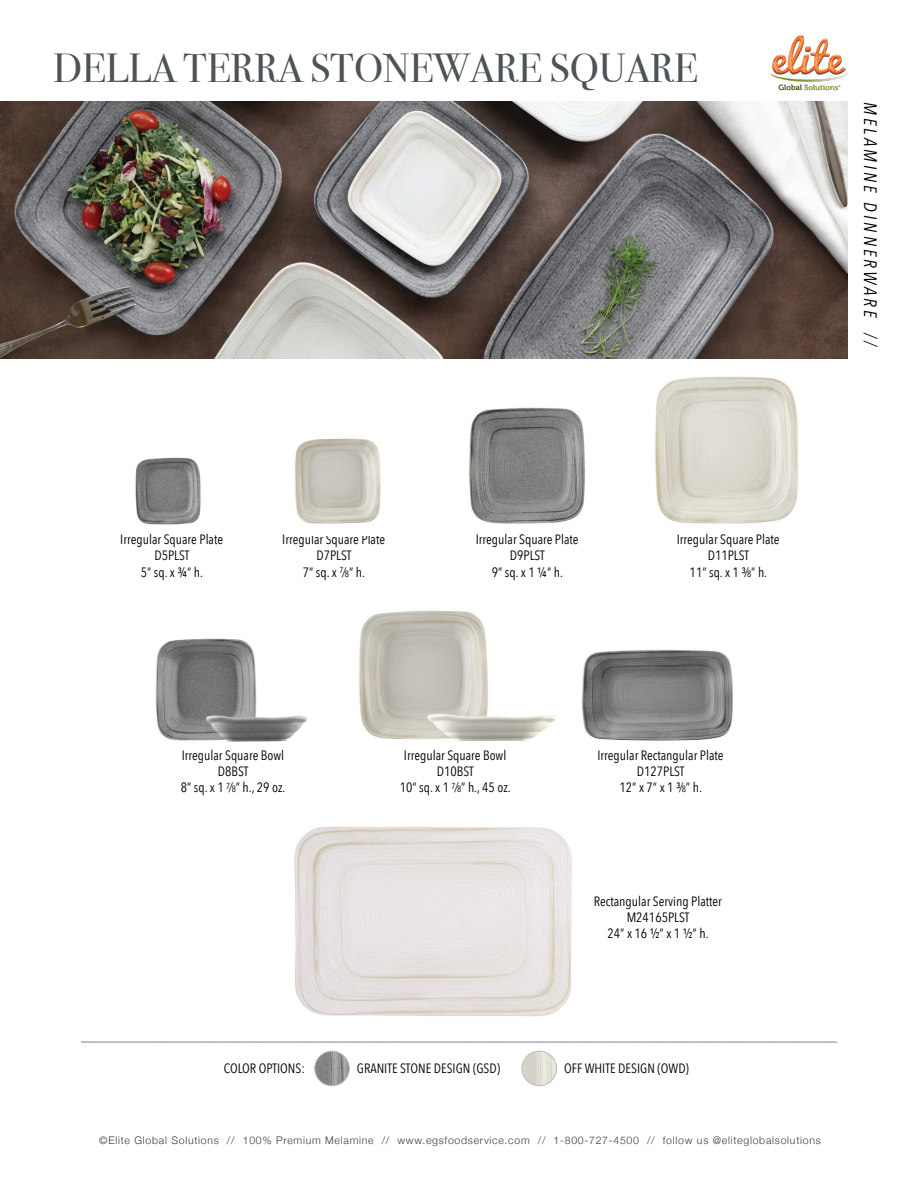
<style>
.page{position:relative;width:918px;height:1188px;background:#fff}
.page>*{position:absolute;margin:0;border:0;box-sizing:border-box;transform-origin:0 0}
.t1{font:40.5px "Bodoni Svty Two ITCTT";color:#4d5457}
.t2{font:italic 18px "Avenir Next Condensed";letter-spacing:.17em;color:#000001}
.t3{font:13.5px/16.2px "Avenir Next Condensed";color:#000001;text-align:center}
.t4{font:300 10.5px "Helvetica Neue";letter-spacing:.07em;color:#353d3f}
.s1{font-size:9px}
</style>
<div class="page">
<img style="left:0;top:102px;width:848px;height:257px">
<svg style="left:80px;top:1041px;width:758px;height:2px"></svg>
<img style="left:135px;top:457px;width:66px;height:68px">
<img style="left:294px;top:438px;width:87px;height:86px">
<img style="left:155px;top:638px;width:152px;height:104px">
<img style="left:469px;top:407px;width:116px;height:117px">
<img style="left:359px;top:610px;width:197px;height:131px">
<img style="left:655px;top:376px;width:144px;height:148px">
<img style="left:581px;top:650px;width:152px;height:91px">
<img style="left:315px;top:1051px;width:34px;height:35px;border-radius:17px">
<div style="left:315px;top:1051px;width:35px;height:35px;border:1px solid #bcbbbb;border-radius:50%"></div>
<img style="left:522px;top:1051px;width:35px;height:35px;border-radius:17px">
<div style="left:522px;top:1051px;width:35px;height:35px;border:1px solid #bcbbbb;border-radius:50%"></div>
<img style="left:762px;top:35px;width:86px;height:73px">
<img style="left:294px;top:826px;width:278px;height:191px">
<p class="t1" style="left:53px;top:35px;width:646px">DELLA TERRA STONEWARE SQUARE</p>
<p class="t2" style="left:881px;top:102px;width:247px;rotate:90deg">MELAMINE DINNERWARE //</p>
<p class="t3" style="left:120px;top:531px;width:104px">Irregular Square Plate</p>
<p class="t3" style="left:154px;top:547px;width:37px">D5PLST</p>
<p class="t3" style="left:141px;top:563px;width:64px">5” sq. x 3/4” h.</p>
<p class="t3" style="left:282px;top:531px;width:104px">Irregular Square Plate</p>
<p class="t3" style="left:316px;top:547px;width:37px">D7PLST</p>
<p class="t3" style="left:303px;top:563px;width:64px">7” sq. x <sup>7</sup>/<span class="s1">8</span>” h.</p>
<p class="t3" style="left:476px;top:531px;width:104px">Irregular Square Plate</p>
<p class="t3" style="left:510px;top:547px;width:37px">D9PLST</p>
<p class="t3" style="left:492px;top:563px;width:73px">9” sq. x 1 1/4” h.</p>
<p class="t3" style="left:677px;top:531px;width:104px">Irregular Square Plate</p>
<p class="t3" style="left:708px;top:547px;width:43px">D11PLST</p>
<p class="t3" style="left:690px;top:563px;width:79px">11” sq. x 1 3/<span class="s1">8</span>” h.</p>
<p class="t3" style="left:182px;top:747px;width:104px">Irregular Square Bowl</p>
<p class="t3" style="left:218px;top:763px;width:32px">D8BST</p>
<p class="t3" style="left:181px;top:779px;width:106px">8” sq. x 1 <sup>7</sup>/<span class="s1">8</span>” h., 29 oz.</p>
<p class="t3" style="left:404px;top:747px;width:104px">Irregular Square Bowl</p>
<p class="t3" style="left:437px;top:763px;width:38px">D10BST</p>
<p class="t3" style="left:400px;top:779px;width:112px">10” sq. x 1 <sup>7</sup>/<span class="s1">8</span>” h., 45 oz.</p>
<p class="t3" style="left:597px;top:747px;width:128px">Irregular Rectangular Plate</p>
<p class="t3" style="left:637px;top:763px;width:49px">D127PLST</p>
<p class="t3" style="left:620px;top:779px;width:84px">12” x 7” x 1 3/<span class="s1">8</span>” h.</p>
<p class="t3" style="left:594px;top:892px;width:130px">Rectangular Serving Platter<br>M24165PLST</p>
<p class="t3" style="left:608px;top:925px;width:103px">24” x 16 1/2” x 1 1/2” h.</p>
<p class="t3" style="left:224px;top:1060px;width:83px">COLOR OPTIONS:</p>
<p class="t3" style="left:357px;top:1060px;width:145px">GRANITE STONE DESIGN (GSD)</p>
<p class="t3" style="left:564px;top:1060px;width:126px">OFF WHITE DESIGN (OWD)</p>
<p class="t4" style="left:99px;top:1132px;width:723px">©Elite Global Solutions // 100% Premium Melamine // www.egsfoodservice.com // 1-800-727-4500 // follow us @eliteglobalsolutions</p>
</div>
